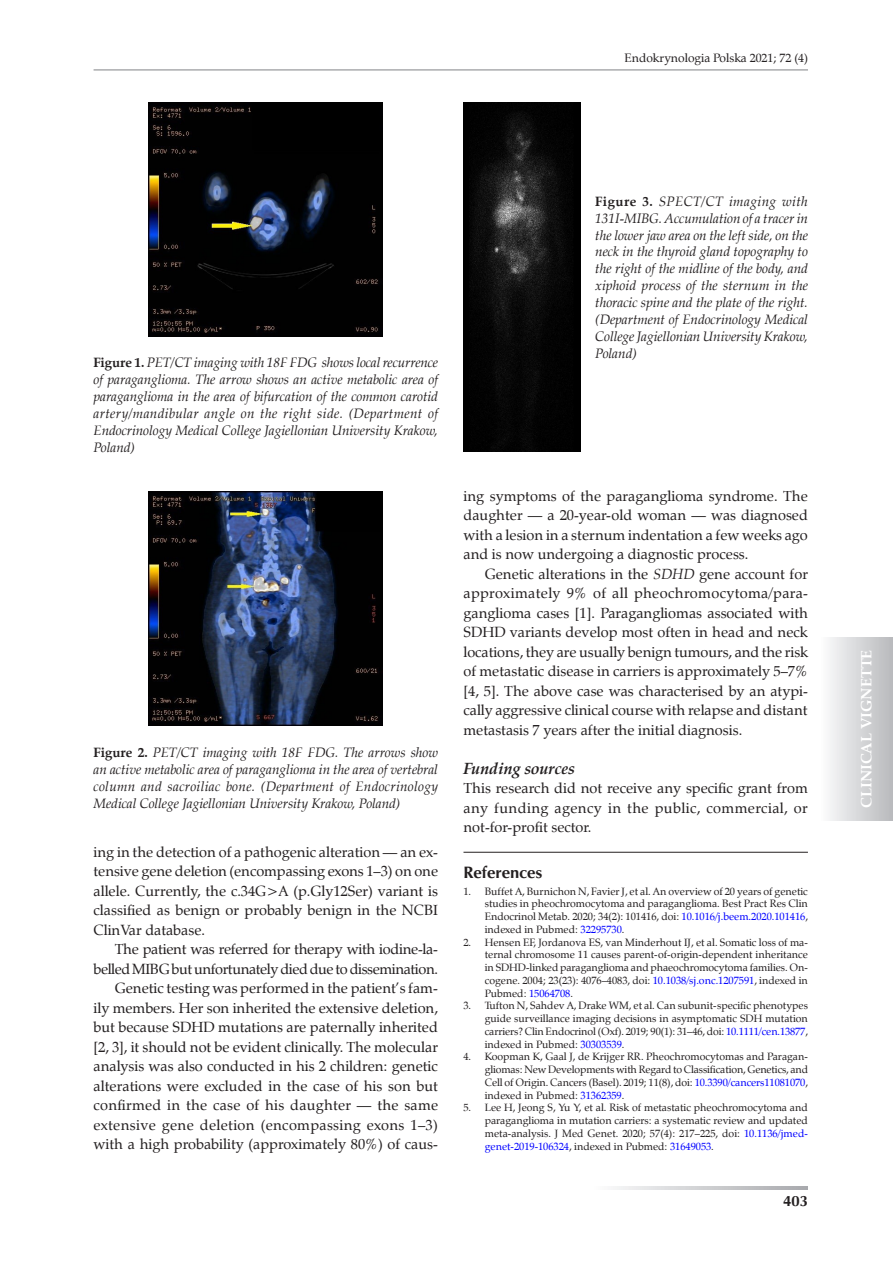
<style>
.page{position:relative;width:893px;height:1263px;background:#fff}
.page>*{position:absolute;margin:0;border:0;box-sizing:border-box;transform-origin:0 0}
.t1{font:700 16.5px "Zapf Humnst EU";color:#231f20}
.t2{font:italic 700 16.2px "Zapf Calligr EU";color:#231f20}
.t3{font:700 15px "Zapf Calligr EU";color:#fff}
.t4{font:700 15px "Zapf Humnst EU";color:#231f20}
.t5{font:14.55px/19.5px "Zapf Calligr EU";color:#231f20;text-align:justify}
.t6{font:italic 13.5px/17px "Zapf Calligr EU";color:#231f20;text-align:justify}
.t7{font:12px "Zapf Calligr EU";color:#231f20}
.t8{font:10.5px/12.8px "Zapf Calligr EU";color:#231f20;text-align:justify}
.s1{font-weight:700;font-style:normal}
.s2{font-style:italic}
.s3{color:#00f}
</style>
<div class="page">
<svg style="left:615px;top:1186px;width:192px;height:3px"></svg>
<hr style="left:94px;top:70px;width:714px;height:1px;background:#808285">
<div style="left:820px;top:638px;width:73px;height:182px;background:linear-gradient(to right,#fdfdfe,#b8b9bc)"></div>
<hr style="left:463px;top:852px;width:345px;height:1px;background:#231f20">
<img style="left:149px;top:102px;width:234px;height:234px">
<img style="left:149px;top:492px;width:234px;height:234px">
<img style="left:463px;top:102px;width:117px;height:350px">
<p class="t7" style="left:625px;top:50px;width:185px">Endokrynologia Polska 2021; 72 (4)</p>
<p class="t6" style="left:94px;top:354px;width:346px"><span class="s1">Figure 1.</span> PET/CT imaging with 18F FDG shows local recurrence of paraganglioma. The arrow shows an active metabolic area of paraganglioma in the area of bifurcation of the common carotid artery/mandibular angle on the right side. (Department of Endocrinology Medical College Jagiellonian University Krakow, Poland)</p>
<p class="t6" style="left:94px;top:744px;width:346px"><span class="s1">Figure 2.</span> PET/CT imaging with 18F FDG. The arrows show an active metabolic area of paraganglioma in the area of vertebral column and sacroiliac bone. (Department of Endocrinology Medical College Jagiellonian University Krakow, Poland)</p>
<p class="t5" style="left:94px;top:842px;width:346px">ing in the detection of a pathogenic alteration — an ex&shy;tensive gene deletion (encompassing exons 1–3) on one allele. Currently, the c.34G&gt;A (p.Gly12Ser) variant is classified as benign or probably benign in the NCBI ClinVar database.</p>
<p class="t5" style="left:94px;top:940px;width:346px;text-align:right">The patient was referred for therapy with iodine-la&shy;belled MIBG but unfortunately died due to dissemination.<br>Genetic testing was performed in the patient’s fam-<br>ily members. Her son inherited the extensive deletion, but because SDHD mutations are paternally inherited [2, 3], it should not be evident clinically. The molecular analysis was also conducted in his 2 children: genetic alterations were excluded in the case of his son but confirmed in the case of his daughter — the same extensive gene deletion (encompassing exons 1–3) with a high probability (approximately 80%) of caus-</p>
<p class="t6" style="left:595px;top:193px;width:214px"><span class="s1">Figure 3.</span> SPECT/CT imaging with 131I-MIBG. Accumulation of a tracer in the lower jaw area on the left side, on the neck in the thyroid gland topography to the right of the midline of the body, and xiphoid process of the sternum in the thoracic spine and the plate of the right. (Department of Endocrinology Medical College Jagiellonian University Krakow, Poland)</p>
<p class="t5" style="left:463px;top:486px;width:346px">ing symptoms of the paraganglioma syndrome. The daughter — a 20-year-old woman — was diagnosed with a lesion in a sternum indentation a few weeks ago and is now undergoing a diagnostic process.</p>
<p class="t5" style="left:463px;top:564px;width:346px;text-indent:21px">Genetic alterations in the <span class="s2">SDHD</span> gene account for approximately 9% of all pheochromocytoma/para&shy;ganglioma cases [1]. Paragangliomas associated with SDHD variants develop most often in head and neck locations, they are usually benign tumours, and the risk of metastatic disease in carriers is approximately 5–7% [4, 5]. The above case was characterised by an atypi&shy;cally aggressive clinical course with relapse and distant metastasis 7 years after the initial diagnosis.</p>
<p class="t2" style="left:463px;top:758px;width:113px">Funding sources</p>
<p class="t5" style="left:463px;top:779px;width:346px">This research did not receive any specific grant from any funding agency in the public, commercial, or not-for-profit sector.</p>
<p class="t1" style="left:463px;top:862px;width:81px">References</p>
<p class="t8" style="left:485px;top:885px;width:325px;text-indent:-21px">1. Buffet A, Burnichon N, Favier J, et al. An overview of 20 years of genetic studies in pheochromocytoma and paraganglioma. Best Pract Res Clin Endocrinol Metab. 2020; 34(2): 101416, doi: <span class="s3">10.1016/j.beem.2020.101416</span>, indexed in Pubmed: <span class="s3">32295730</span>.</p>
<p class="t8" style="left:485px;top:936px;width:325px;text-indent:-21px">2. Hensen EF, Jordanova ES, van Minderhout IJ, et al. Somatic loss of ma&shy;ternal chromosome 11 causes parent-of-origin-dependent inheritance in SDHD-linked paraganglioma and phaeochromocytoma families. On&shy;cogene. 2004; 23(23): 4076–4083, doi: <span class="s3">10.1038/sj.onc.1207591</span>, indexed in Pubmed: <span class="s3">15064708</span>.</p>
<p class="t8" style="left:485px;top:1000px;width:325px;text-indent:-21px">3. Tufton N, Sahdev A, Drake WM, et al. Can subunit-specific phenotypes guide surveillance imaging decisions in asymptomatic SDH mutation carriers? Clin Endocrinol (Oxf). 2019; 90(1): 31–46, doi: <span class="s3">10.1111/cen.13877</span>, indexed in Pubmed: <span class="s3">30303539</span>.</p>
<p class="t8" style="left:485px;top:1051px;width:325px;text-indent:-21px">4. Koopman K, Gaal J, de Krijger RR. Pheochromocytomas and Paragan&shy;gliomas: New Developments with Regard to Classification, Genetics, and Cell of Origin. Cancers (Basel). 2019; 11(8), doi: <span class="s3">10.3390/cancers11081070</span>, indexed in Pubmed: <span class="s3">31362359</span>.</p>
<p class="t8" style="left:485px;top:1102px;width:325px;text-indent:-21px">5. Lee H, Jeong S, Yu Y, et al. Risk of metastatic pheochromocytoma and paraganglioma in mutation carriers: a systematic review and updated meta-analysis. J Med Genet. 2020; 57(4): 217–225, doi: <span class="s3">10.1136/jmed&shy;genet-2019-106324</span>, indexed in Pubmed: <span class="s3">31649053</span>.</p>
<p class="t4" style="left:783px;top:1191px;width:26px">403</p>
<p class="t3" style="left:857px;top:808px;width:160px;rotate:-90deg">Clinical vignette</p>
</div>
